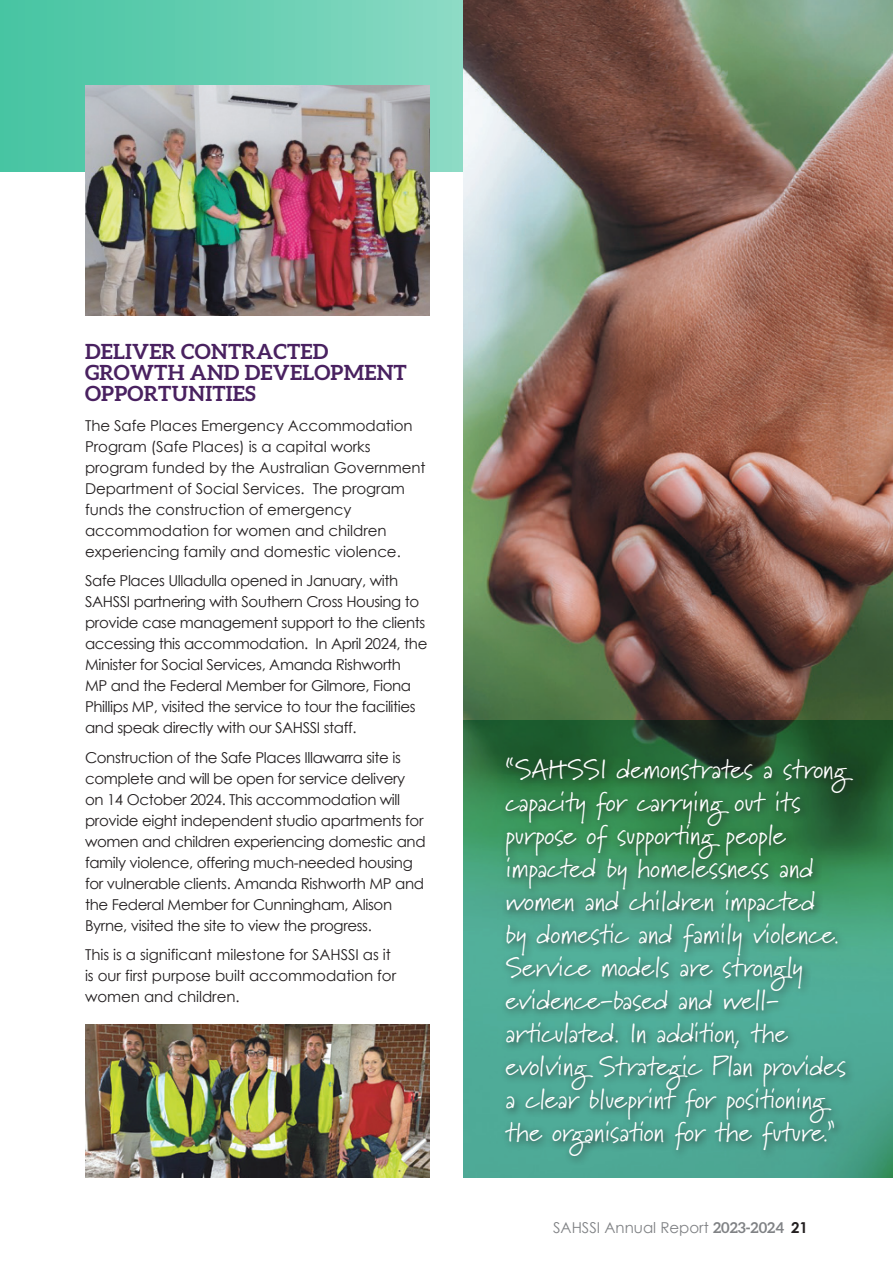
<style>
.page{position:relative;width:893px;height:1263px;background:#fff}
.page>*{position:absolute;margin:0;border:0;box-sizing:border-box;transform-origin:0 0}
.t1{font:27px/33px "Marydale";color:#fff}
.t2{font:700 21px/21px "Aleo";letter-spacing:.01em;color:#492160}
.t3{font:15px/21px "Century Gothic";letter-spacing:-.025em;color:#231f20}
.t4{font:15px/21px "Century Gothic";letter-spacing:-.005em;color:#231f20}
.t5{font:15px "Century Gothic";color:#808285}
.s1{font-family:"Aleo";font-weight:700}
.s2{font-weight:700;color:#231f20}
</style>
<div class="page">
<svg style="left:0;top:0;width:463px;height:171px"></svg>
<img style="left:85px;top:1025px;width:344px;height:153px">
<img style="left:85px;top:85px;width:344px;height:230px">
<img style="left:463px;top:0;width:430px;height:721px">
<svg style="left:463px;top:721px;width:430px;height:457px"></svg>
<div style="left:500px;top:751px;width:362px;height:415px;background:#231f20;opacity:.75"></div>
<h2 class="t2" style="left:85px;top:342px;width:323px">DELIVER CONTRACTED<br>GROWTH AND DEVELOPMENT<br>OPPORTUNITIES</h2>
<p class="t4" style="left:85px;top:415px;width:342px">The Safe Places Emergency Accommodation Program (Safe Places) is a capital works program funded by the Australian Government Department of Social Services. The program funds the construction of emergency accommodation for women and children experiencing family and domestic violence.</p>
<p class="t3" style="left:85px;top:570px;width:344px">Safe Places Ulladulla opened in January, with SAHSSI partnering with Southern Cross Housing to provide case management support to the clients accessing this accommodation. In April 2024, the Minister for Social Services, Amanda Rishworth<br>MP and the Federal Member for Gilmore, Fiona Phillips MP, visited the service to tour the facilities and speak directly with our SAHSSI staff.</p>
<p class="t3" style="left:85px;top:747px;width:342px">Construction of the Safe Places Illawarra site is complete and will be open for service delivery on 14 October 2024. This accommodation will provide eight independent studio apartments for women and children experiencing domestic and family violence, offering much-needed housing for vulnerable clients. Amanda Rishworth MP and the Federal Member for Cunningham, Alison Byrne, visited the site to view the progress.</p>
<p class="t4" style="left:85px;top:944px;width:313px">This is a significant milestone for SAHSSI as it is our first purpose built accommodation for women and children.</p>
<p class="t1" style="left:505px;top:752px;width:343px">“SAHSSI demonstrates a strong capacity for carrying out its purpose of supporting people impacted by homelessness and women and children impacted<br>by domestic and family violence.<br>Service models are strongly evidence-based and well&shy;articulated. In addition, the evolving Strategic Plan provides a clear blueprint for positioning the organisation for the future.”</p>
<p class="t5" style="left:553px;top:1218px;width:256px">SAHSSI Annual Report <span class="s1">2023-2024</span> <span class="s2">21</span></p>
</div>
